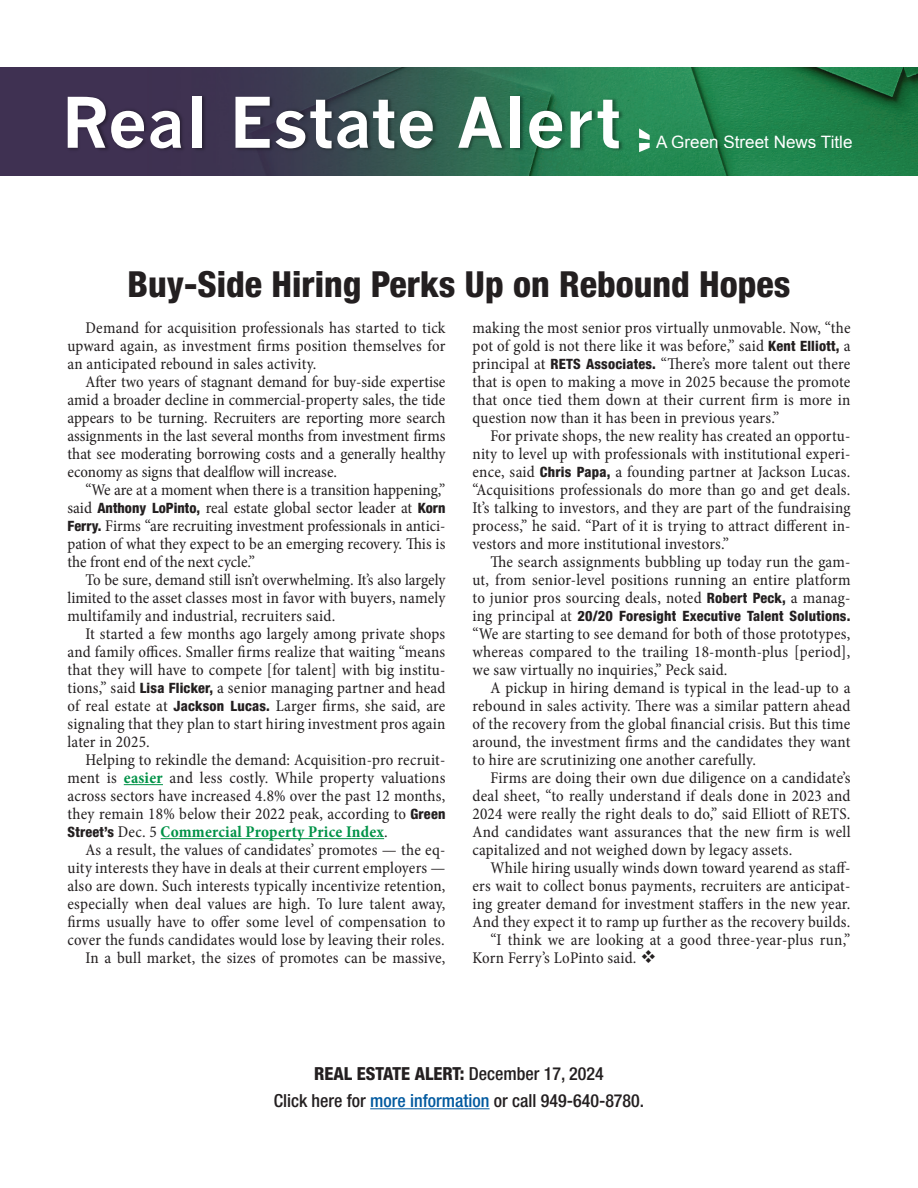
<style>
.page{position:relative;width:918px;height:1188px;background:#fff}
.page>*{position:absolute;margin:0;border:0;box-sizing:border-box;transform-origin:0 0}
.t1{font:700 68.25px "News Gothic";color:#fff}
.t2{font:800 condensed 36px "Helvetica Neue LT Std";color:#231f20}
.t3{font:500 condensed 18px/27px "Helvetica Neue LT Std";color:#231f20;text-align:center}
.t4{font:17.1px "Arial";color:#fff}
.t5{font:condensed 16.5px/18px "Minion Pro";letter-spacing:.01em;color:#231f20;text-align:justify}
.t6{font:800 condensed 14.25px "Helvetica Neue LT Std";letter-spacing:.015em;color:#231f20}
.s1{font-family:"Helvetica Neue LT Std";font-weight:800;font-size:14.25px}
.s2{font-weight:700;color:#009247}
.s3{font-family:"Minion Pro";font-weight:400;font-size:16.5px}
.s4{font-weight:800}
.s5{color:#01599f}
</style>
<div class="page">
<img style="left:0;top:68px;width:918px;height:108px">
<img style="left:60px;top:86px;width:684px;height:90px">
<svg style="left:639px;top:128px;width:11px;height:24px"></svg>
<hr style="left:370px;top:1108px;width:120px;height:1px;background:#01599f">
<hr style="left:124px;top:784px;width:39px;height:1px;background:#009247">
<hr style="left:161px;top:838px;width:223px;height:1px;background:#009247">
<h1 class="t1" style="left:62px;top:81px;width:561px">Real Estate Alert</h1>
<p class="t4" style="left:656px;top:130px;width:198px">A Green Street News Title</p>
<h2 class="t2" style="left:127px;top:262px;width:665px">Buy-Side Hiring Perks Up on Rebound Hopes</h2>
<p class="t5" style="left:68px;top:319px;width:380px;text-indent:18px">Demand for acquisition professionals has started to tick upward again, as investment firms position themselves for an anticipated rebound in sales activity.</p>
<p class="t5" style="left:68px;top:373px;width:380px;text-indent:18px">After two years of stagnant demand for buy-side expertise amid a broader decline in commercial-property sales, the tide appears to be turning. Recruiters are reporting more search assignments in the last several months from investment firms that see moderating borrowing costs and a generally healthy economy as signs that dealflow will increase.</p>
<p class="t5" style="left:68px;top:481px;width:380px;text-indent:18px">“We are at a moment when there is a transition happening,” said <span class="s1">Anthony LoPinto,</span> real estate global sector leader at <span class="s1">Korn Ferry.</span> Firms “are recruiting investment professionals in antici&shy;pation of what they expect to be an emerging recovery. This is the front end of the next cycle.”</p>
<p class="t5" style="left:68px;top:571px;width:380px;text-indent:18px">To be sure, demand still isn’t overwhelming. It’s also largely limited to the asset classes most in favor with buyers, namely multifamily and industrial, recruiters said.</p>
<p class="t5" style="left:68px;top:625px;width:380px;text-indent:18px">It started a few months ago largely among private shops and family offices. Smaller firms realize that waiting “means that they will have to compete [for talent] with big institu&shy;tions,” said <span class="s1">Lisa Flicker,</span> a senior managing partner and head of real estate at <span class="s1">Jackson Lucas.</span> Larger firms, she said, are signaling that they plan to start hiring investment pros again later in 2025.</p>
<p class="t5" style="left:68px;top:751px;width:380px;text-indent:18px">Helping to rekindle the demand: Acquisition-pro recruit&shy;ment is <span class="s2">easier</span> and less costly. While property valuations across sectors have increased 4.8% over the past 12 months, they remain 18% below their 2022 peak, according to <span class="s1">Green Street’s</span> Dec. 5 <span class="s2">Commercial Property Price Index</span>.</p>
<p class="t5" style="left:68px;top:841px;width:380px;text-align:right">As a result, the values of candidates’ promotes — the eq&shy;uity interests they have in deals at their current employers — also are down. Such interests typically incentivize retention, especially when deal values are high. To lure talent away, firms usually have to offer some level of compensation to cover the funds candidates would lose by leaving their roles.<br>In a bull market, the sizes of promotes can be massive,</p>
<p class="t5" style="left:472px;top:319px;width:380px">making the most senior pros virtually unmovable. Now, “the pot of gold is not there like it was before,” said <span class="s1">Kent Elliott,</span> a principal at <span class="s1">RETS Associates.</span> “There’s more talent out there that is open to making a move in 2025 because the promote that once tied them down at their current firm is more in question now than it has been in previous years.”</p>
<p class="t5" style="left:472px;top:427px;width:380px;text-indent:18px">For private shops, the new reality has created an opportu&shy;nity to level up with professionals with institutional experi&shy;ence, said <span class="s1">Chris Papa,</span> a founding partner at Jackson Lucas. “Acquisitions professionals do more than go and get deals.<br>It’s talking to investors, and they are part of the fundraising process,” he said. “Part of it is trying to attract different in&shy;vestors and more institutional investors.”</p>
<p class="t5" style="left:472px;top:553px;width:380px;text-indent:18px">The search assignments bubbling up today run the gam&shy;ut, from senior-level positions running an entire platform to junior pros sourcing deals, noted <span class="s1">Robert Peck,</span> a manag-</p>
<p class="t6" style="left:472px;top:607px;width:379px"><span class="s3">ing principal at</span> 20/20 Foresight Executive Talent Solutions.</p>
<p class="t5" style="left:472px;top:625px;width:379px">“We are starting to see demand for both of those prototypes, whereas compared to the trailing 18-month-plus [period], we saw virtually no inquiries,” Peck said.</p>
<p class="t5" style="left:472px;top:679px;width:379px;text-indent:18px">A pickup in hiring demand is typical in the lead-up to a rebound in sales activity. There was a similar pattern ahead of the recovery from the global financial crisis. But this time around, the investment firms and the candidates they want to hire are scrutinizing one another carefully.</p>
<p class="t5" style="left:472px;top:769px;width:380px;text-indent:18px">Firms are doing their own due diligence on a candidate’s deal sheet, “to really understand if deals done in 2023 and 2024 were really the right deals to do,” said Elliott of RETS.<br>And candidates want assurances that the new firm is well capitalized and not weighed down by legacy assets.</p>
<p class="t5" style="left:490px;top:859px;width:362px">While hiring usually winds down toward yearend as staff-</p>
<p class="t5" style="left:472px;top:877px;width:380px">ers wait to collect bonus payments, recruiters are anticipat-</p>
<p class="t5" style="left:472px;top:895px;width:379px">ing greater demand for investment staffers in the new year.</p>
<p class="t5" style="left:472px;top:913px;width:380px">And they expect it to ramp up further as the recovery builds.</p>
<p class="t5" style="left:490px;top:931px;width:361px">“I think we are looking at a good three-year-plus run,”</p>
<p class="t5" style="left:472px;top:949px;width:185px">Korn Ferry’s LoPinto said. ❖</p>
<p class="t3" style="left:274px;top:1060px;width:372px"><span class="s4">REAL ESTATE ALERT:</span> December 17, 2024<br>Click here for <span class="s5">more information</span> or call 949-640-8780.</p>
</div>
